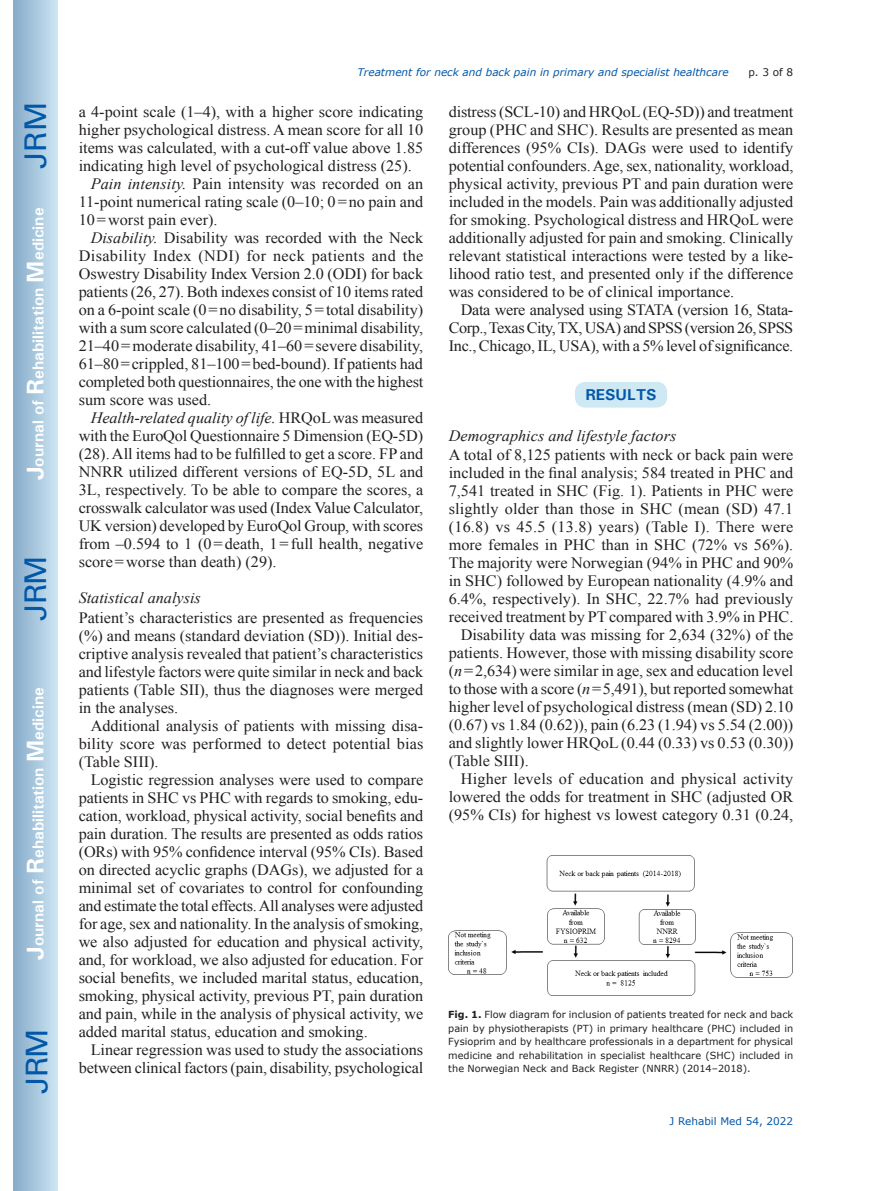
<style>
.page{position:relative;width:872px;height:1191px;background:#fff}
.page>*{position:absolute;margin:0;border:0;box-sizing:border-box;transform-origin:0 0}
.t1{font:30px "Univers";letter-spacing:-.03em;color:#0157a8}
.Txi{font:15.75px/18px "Times New Roman";color:#231f20;text-align:justify}
.Text_below_H2{font:15.75px/18px "Times New Roman";color:#231f20;text-align:justify}
.t2{font:700 15.75px "Univers";color:#fff}
.t3{font:italic 15.75px "Times New Roman";color:#231f20}
.H1{font:700 15.75px "Univers";color:#0157a8}
.t4{font:italic 10.5px "Verdana";color:#0157a8}
.t5{font:10.5px "Verdana";color:#0157a8}
.t6{font:10.5px "Verdana";color:#231f20}
.Fig_caption{font:9.75px/13.5px "Verdana";color:#231f20;text-align:justify}
.s1{font-size:24px}
.s2{font-style:italic}
.s3{font-weight:700}
</style>
<div class="page">
<div style="left:14px;top:0;width:43px;height:1191px;background:linear-gradient(to right,#88acca,#cbe5f2)"></div>
<div style="left:575px;top:382px;width:92px;height:25px;background:#cee8f4;border-radius:10px"></div>
<img style="left:448px;top:855px;width:345px;height:141px">
<h1 class="t1" style="left:18px;top:169px;width:68px;rotate:-90deg">JRM</h1>
<p class="t2" style="left:28px;top:480px;width:274px;rotate:-90deg"><span class="s1">J</span>ournal of <span class="s1">R</span>ehabilitation <span class="s1">M</span>edicine</p>
<h1 class="t1" style="left:18px;top:620px;width:67px;rotate:-90deg">JRM</h1>
<p class="t2" style="left:28px;top:959px;width:274px;rotate:-90deg"><span class="s1">J</span>ournal of <span class="s1">R</span>ehabilitation <span class="s1">M</span>edicine</p>
<h1 class="t1" style="left:19px;top:1093px;width:67px;rotate:-90deg">JRM</h1>
<p class="t4" style="left:357px;top:65px;width:373px">Treatment for neck and back pain in primary and specialist healthcare</p>
<p class="t6" style="left:748px;top:65px;width:46px">p. 3 of 8</p>
<p class="Txi" style="left:79px;top:103px;width:346px">a 4-point scale (1–4), with a higher score indicating higher psychological distress. A mean score for all 10 items was calculated, with a cut-off value above 1.85 indicating high level of psychological distress (25).</p>
<p class="Txi" style="left:79px;top:175px;width:346px;text-indent:12px"><span class="s2">Pain intensity.</span> Pain intensity was recorded on an 11-point numerical rating scale (0–10; 0=no pain and 10=worst pain ever).</p>
<p class="Txi" style="left:79px;top:229px;width:346px;text-indent:12px"><span class="s2">Disability.</span> Disability was recorded with the Neck Disability Index (NDI) for neck patients and the Oswestry Disability Index Version 2.0 (ODI) for back patients (26, 27). Both indexes consist of 10 items rated on a 6-point scale (0=no disability, 5=total disability) with a sum score calculated (0–20=minimal disability, 21–40=moderate disability, 41–60=severe disability, 61–80=crippled, 81–100=bed-bound). If patients had completed both questionnaires, the one with the highest sum score was used.</p>
<p class="Txi" style="left:79px;top:409px;width:346px;text-indent:12px"><span class="s2">Health-related quality of life.</span> HRQoL was measured with the EuroQol Questionnaire 5 Dimension (EQ-5D) (28). All items had to be fulfilled to get a score. FP and NNRR utilized different versions of EQ-5D, 5L and 3L, respectively. To be able to compare the scores, a crosswalk calculator was used (Index Value Calculator, UK version) developed by EuroQol Group, with scores from –0.594 to 1 (0=death, 1=full health, negative score=worse than death) (29).</p>
<h2 class="t3" style="left:79px;top:587px;width:124px">Statistical analysis</h2>
<p class="Text_below_H2" style="left:79px;top:608px;width:346px">Patient’s characteristics are presented as frequencies (%) and means (standard deviation (SD)). Initial des&shy;criptive analysis revealed that patient’s characteristics and lifestyle factors were quite similar in neck and back patients (Table SII), thus the diagnoses were merged in the analyses.</p>
<p class="Txi" style="left:79px;top:716px;width:346px;text-indent:12px">Additional analysis of patients with missing disa&shy;bility score was performed to detect potential bias (Table SIII).</p>
<p class="Txi" style="left:79px;top:770px;width:346px;text-indent:12px">Logistic regression analyses were used to compare patients in SHC vs PHC with regards to smoking, edu&shy;cation, workload, physical activity, social benefits and pain duration. The results are presented as odds ratios (ORs) with 95% confidence interval (95% CIs). Based on directed acyclic graphs (DAGs), we adjusted for a minimal set of covariates to control for confounding and estimate the total effects. All analyses were adjusted for age, sex and nationality. In the analysis of smoking, we also adjusted for education and physical activity, and, for workload, we also adjusted for education. For social benefits, we included marital status, education, smoking, physical activity, previous PT, pain duration and pain, while in the analysis of physical activity, we added marital status, education and smoking.</p>
<p class="Txi" style="left:79px;top:1040px;width:346px;text-align:right">Linear regression was used to study the associations between clinical factors (pain, disability, psychological</p>
<p class="Txi" style="left:449px;top:103px;width:346px">distress (SCL-10) and HRQoL (EQ-5D)) and treatment group (PHC and SHC). Results are presented as mean differences (95% CIs). DAGs were used to identify potential confounders. Age, sex, nationality, workload, physical activity, previous PT and pain duration were included in the models. Pain was additionally adjusted for smoking. Psychological distress and HRQoL were additionally adjusted for pain and smoking. Clinically relevant statistical interactions were tested by a like&shy;lihood ratio test, and presented only if the difference was considered to be of clinical importance.</p>
<p class="Txi" style="left:449px;top:301px;width:346px;text-indent:12px">Data were analysed using STATA (version 16, Stata-Corp., Texas City, TX, USA) and SPSS (version 26, SPSS Inc., Chicago, IL, USA), with a 5% level of significance.</p>
<p class="H1" style="left:585px;top:385px;width:73px">RESULTS</p>
<h2 class="t3" style="left:449px;top:425px;width:229px">Demographics and lifestyle factors</h2>
<p class="Text_below_H2" style="left:449px;top:446px;width:346px">A total of 8,125 patients with neck or back pain were included in the final analysis; 584 treated in PHC and 7,541 treated in SHC (Fig. 1). Patients in PHC were slightly older than those in SHC (mean (SD) 47.1 (16.8) vs 45.5 (13.8) years) (Table I). There were more females in PHC than in SHC (72% vs 56%).<br>The majority were Norwegian (94% in PHC and 90% in SHC) followed by European nationality (4.9% and 6.4%, respectively). In SHC, 22.7% had previously received treatment by PT compared with 3.9% in PHC.</p>
<p class="Txi" style="left:449px;top:626px;width:346px;text-indent:12px">Disability data was missing for 2,634 (32%) of the patients. However, those with missing disability score (<span class="s2">n</span>=2,634) were similar in age, sex and education level to those with a score (<span class="s2">n</span>=5,491), but reported somewhat higher level of psychological distress (mean (SD) 2.10 (0.67) vs 1.84 (0.62)), pain (6.23 (1.94) vs 5.54 (2.00)) and slightly lower HRQoL (0.44 (0.33) vs 0.53 (0.30)) (Table SIII).</p>
<p class="Txi" style="left:449px;top:770px;width:346px;text-indent:12px">Higher levels of education and physical activity lowered the odds for treatment in SHC (adjusted OR (95% CIs) for highest vs lowest category 0.31 (0.24,</p>
<p class="Fig_caption" style="left:448px;top:1008px;width:346px"><span class="s3">Fig. 1.</span> Flow diagram for inclusion of patients treated for neck and back pain by physiotherapists (PT) in primary healthcare (PHC) included in Fysioprim and by healthcare professionals in a department for physical medicine and rehabilitation in specialist healthcare (SHC) included in the Norwegian Neck and Back Register (NNRR) (2014–2018).</p>
<p class="t5" style="left:669px;top:1114px;width:125px">J Rehabil Med 54, 2022</p>
</div>
